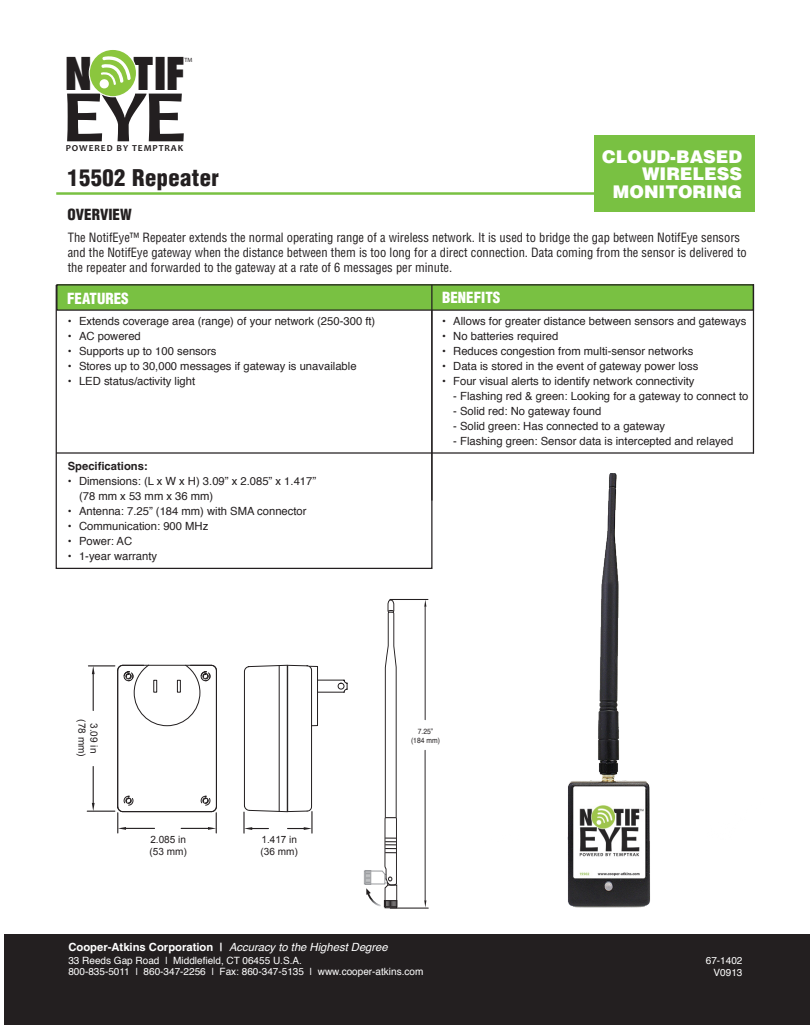
<style>
.page{position:relative;width:810px;height:1035px;background:#fff}
.page>*{position:absolute;margin:0;border:0;box-sizing:border-box;transform-origin:0 0}
.t1{font:700 75.12px "Candara";color:#231f20;scale:1.11 1}
.t2{font:800 condensed 43.88px "Futura";color:#231f20}
.t3{font:900 condensed 22.5px "Helvetica";letter-spacing:.02em;color:#231f20}
.t4{font:900 17.5px/17.5px "Helvetica";color:#fff;text-align:right}
.t5{font:900 condensed 15px "Helvetica";color:#fff}
.t6{font:900 condensed 15px "Helvetica";color:#231f20}
.t7{font:condensed 12.5px/15px "Helvetica";color:#231f20}
.t8{font:11.25px/15px "Helvetica";color:#231f20}
.t9{font:italic 11.25px "Helvetica";color:#fff}
.t10{font:700 11.25px "Helvetica";color:#231f20}
.t11{font:10px/11.2px "Helvetica";color:#fff}
.t12{font:10px/12px "Arial";color:#231f20}
.t13{font:700 9.25px "Candara";letter-spacing:.1em;color:#231f20}
.t14{font:7.5px/9px "Helvetica";color:#231f20;text-align:center;scale:.9 1}
.t15{font:6.12px "Myriad Pro";color:#231f20}
.s1{font-weight:700;font-style:normal}
</style>
<div class="page">
<hr style="left:56px;top:192px;width:662px;height:3px;background:#79c142">
<div style="left:594px;top:135px;width:161px;height:77px;background:#79c142"></div>
<div style="left:4px;top:934px;width:806px;height:91px;background:#231f20"></div>
<svg style="left:89px;top:49px;width:48px;height:48px"></svg>
<div style="left:89px;top:49px;width:48px;height:48px;border:1px solid #fff;border-radius:50%"></div>
<div style="left:90px;top:50px;width:46px;height:46px;background:#8bc63e;border-radius:50%"></div>
<svg style="left:99px;top:56px;width:32px;height:33px"></svg>
<img style="left:567px;top:473px;width:83px;height:435px">
<hr style="left:311px;top:670px;width:1px;height:137px;background:#231f20">
<hr style="left:279px;top:666px;width:1px;height:145px;background:#231f20">
<hr style="left:287px;top:665px;width:1px;height:147px;background:#231f20">
<hr style="left:244px;top:672px;width:1px;height:133px;background:#231f20">
<svg style="left:243px;top:804px;width:70px;height:9px"></svg>
<svg style="left:243px;top:664px;width:105px;height:63px"></svg>
<hr style="left:311px;top:812px;width:2px;height:21px;background:#231f20">
<hr style="left:243px;top:812px;width:2px;height:21px;background:#231f20">
<svg style="left:288px;top:827px;width:24px;height:3px"></svg>
<svg style="left:244px;top:827px;width:24px;height:3px"></svg>
<svg style="left:87px;top:664px;width:130px;height:169px"></svg>
<hr style="left:56px;top:452px;width:698px;height:2px;background:#231f20">
<div style="left:57px;top:285px;width:696px;height:25px;background:#79c142"></div>
<div style="left:56px;top:284px;width:698px;height:27px;border:1px solid #231f20"></div>
<hr style="left:431px;top:285px;width:1px;height:216px;background:#231f20">
<svg style="left:364px;top:599px;width:33px;height:310px"></svg>
<hr style="left:390px;top:908px;width:38px;height:1px;background:#231f20">
<hr style="left:425px;top:750px;width:1px;height:150px;background:#231f20">
<svg style="left:424px;top:900px;width:2px;height:8px"></svg>
<hr style="left:425px;top:607px;width:1px;height:113px;background:#231f20">
<hr style="left:390px;top:599px;width:38px;height:1px;background:#231f20">
<svg style="left:424px;top:600px;width:2px;height:7px"></svg>
<hr style="left:753px;top:284px;width:1px;height:170px;background:#231f20">
<h2 class="t2" style="left:64px;top:46px;width:124px">N TIF</h2>
<h1 class="t1" style="left:61px;top:70px;width:115px">EYE</h1>
<p class="t13" style="left:66px;top:142px;width:119px">POWERED BY TEMPTRAK</p>
<p class="t15" style="left:185px;top:56px;width:9px">TM</p>
<p class="t3" style="left:68px;top:163px;width:153px">15502 Repeater</p>
<p class="t6" style="left:68px;top:205px;width:66px">OVERVIEW</p>
<h3 class="t4" style="left:602px;top:147px;width:142px">CLOUD-BASED<br>WIRELESS<br>MONITORING</h3>
<p class="t7" style="left:68px;top:230px;width:680px">The NotifEye™ Repeater extends the normal operating range of a wireless network. It is used to bridge the gap between NotifEye sensors and the NotifEye gateway when the distance between them is too long for a direct connection. Data coming from the sensor is delivered to the repeater and forwarded to the gateway at a rate of 6 messages per minute.</p>
<p class="t5" style="left:67px;top:289px;width:63px">FEATURES</p>
<p class="t5" style="left:442px;top:288px;width:60px">BENEFITS</p>
<p class="t8" style="left:68px;top:315px;width:309px">• Extends coverage area (range) of your network (250-300 ft)</p>
<p class="t8" style="left:68px;top:330px;width:75px">• AC powered</p>
<p class="t8" style="left:68px;top:345px;width:150px">• Supports up to 100 sensors</p>
<p class="t8" style="left:68px;top:360px;width:290px">• Stores up to 30,000 messages if gateway is unavailable</p>
<p class="t8" style="left:68px;top:375px;width:129px">• LED status/activity light</p>
<p class="t10" style="left:68px;top:459px;width:82px">Specifications:</p>
<p class="t8" style="left:79px;top:475px;width:239px;text-indent:-11px">• Dimensions: (L x W x H) 3.09” x 2.085” x 1.417” (78 mm x 53 mm x 36 mm)</p>
<p class="t8" style="left:68px;top:505px;width:240px">• Antenna: 7.25” (184 mm) with SMA connector</p>
<p class="t8" style="left:68px;top:520px;width:142px">• Communication: 900 MHz</p>
<p class="t8" style="left:68px;top:535px;width:66px">• Power: AC</p>
<p class="t8" style="left:68px;top:550px;width:91px">• 1-year warranty</p>
<p class="t8" style="left:442px;top:315px;width:306px">• Allows for greater distance between sensors and gateways</p>
<p class="t8" style="left:442px;top:330px;width:118px">• No batteries required</p>
<p class="t8" style="left:442px;top:345px;width:253px">• Reduces congestion from multi-sensor networks</p>
<p class="t8" style="left:442px;top:360px;width:258px">• Data is stored in the event of gateway power loss</p>
<p class="t8" style="left:442px;top:375px;width:254px">• Four visual alerts to identify network connectivity</p>
<p class="t8" style="left:453px;top:390px;width:297px">- Flashing red &amp; green: Looking for a gateway to connect to</p>
<p class="t8" style="left:453px;top:405px;width:150px">- Solid red: No gateway found</p>
<p class="t8" style="left:453px;top:420px;width:213px">- Solid green: Has connected to a gateway</p>
<p class="t8" style="left:453px;top:435px;width:282px">- Flashing green: Sensor data is intercepted and relayed</p>
<p class="t12" style="left:100px;top:719px;width:39px;text-align:center;rotate:90deg">3.09 in (78 mm)</p>
<p class="t12" style="left:150px;top:834px;width:39px">2.085 in (53 mm)</p>
<p class="t12" style="left:261px;top:834px;width:39px">1.417 in (36 mm)</p>
<p class="t14" style="left:411px;top:727px;width:34px">7.25” (184 mm)</p>
<p class="t9" style="left:68px;top:938px;width:321px"><span class="s1">Cooper-Atkins Corporation |</span> Accuracy to the Highest Degree</p>
<p class="t11" style="left:68px;top:955px;width:357px">33 Reeds Gap Road | Middlefield, CT 06455 U.S.A.<br>800-835-5011 | 860-347-2256 | Fax: 860-347-5135 | www.cooper-atkins.com</p>
<p class="t11" style="left:706px;top:956px;width:38px">67-1402</p>
<p class="t11" style="left:714px;top:968px;width:30px">V0913</p>
</div>
